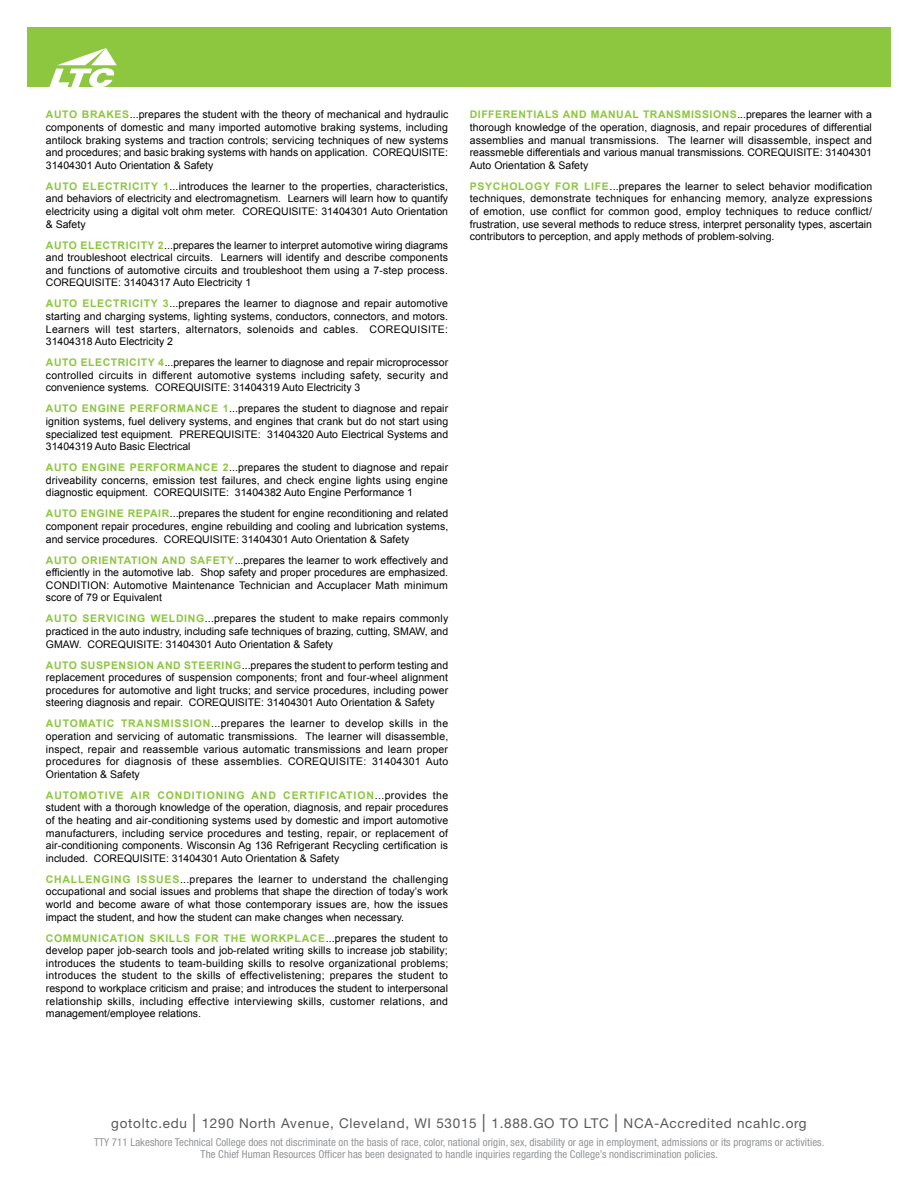
<style>
.page{position:relative;width:918px;height:1188px;background:#fff}
.page>*{position:absolute;margin:0;border:0;box-sizing:border-box;transform-origin:0 0}
.t1{font:13.5px "Helvetica Neue";letter-spacing:.055em;color:#58595b}
.t2{font:condensed 10.8px/12px "Helvetica Neue";letter-spacing:.005em;color:#939598;text-align:center}
.t3{font:10.5px/12.6px "Arial";color:#000;text-align:justify}
.t4{font:700 10.5px "Arial";letter-spacing:.06em;color:#8dc63f}
.t5{font:700 10.5px "Arial";letter-spacing:.085em;color:#8dc63f}
.s1{font-weight:700;color:#8dc63f}
.s2{font-size:18px}
</style>
<div class="page">
<div style="left:27px;top:27px;width:864px;height:60px;background:#8dc63f"></div>
<svg style="left:49px;top:48px;width:68px;height:39px"></svg>
<p class="t4" style="left:46px;top:108px;width:17px">AUTO</p>
<p class="t3" style="left:46px;top:108px;width:404px;text-indent:36px"><span class="s1">BRAKES</span> ...prepares the student with the theory of mechanical and hydraulic components of domestic and many imported automotive braking systems, including antilock braking systems and traction controls; servicing techniques of new systems and procedures; and basic braking systems with hands on application. COREQUISITE:<br>31404301 Auto Orientation &amp; Safety</p>
<p class="t4" style="left:46px;top:179px;width:17px">AUTO</p>
<p class="t4" style="left:83px;top:179px;width:24px">ELECTR</p>
<p class="t3" style="left:46px;top:180px;width:404px;text-indent:83px"><span class="s1">ICITY 1</span>...introduces the learner to the properties, characteristics, and behaviors of electricity and electromagnetism. Learners will learn how to quantify electricity using a digital volt ohm meter. COREQUISITE: 31404301 Auto Orientation &amp; Safety</p>
<p class="t4" style="left:46px;top:238px;width:17px">AUTO</p>
<p class="t4" style="left:81px;top:238px;width:23px">ELECTR</p>
<p class="t3" style="left:46px;top:239px;width:404px;text-indent:80px"><span class="s1">ICITY 2</span>...prepares the learner to interpret automotive wiring diagrams and troubleshoot electrical circuits. Learners will identify and describe components and functions of automotive circuits and troubleshoot them using a 7-step process.<br>COREQUISITE: 31404317 Auto Electricity 1</p>
<p class="t4" style="left:46px;top:297px;width:17px">AUTO</p>
<p class="t4" style="left:83px;top:297px;width:24px">ELECTR</p>
<p class="t3" style="left:46px;top:297px;width:404px;text-indent:83px"><span class="s1">ICITY 3</span>...prepares the learner to diagnose and repair automotive starting and charging systems, lighting systems, conductors, connectors, and motors.<br>Learners will test starters, alternators, solenoids and cables. COREQUISITE:<br>31404318 Auto Electricity 2</p>
<p class="t4" style="left:46px;top:355px;width:17px">AUTO</p>
<p class="t4" style="left:81px;top:355px;width:23px">ELECTR</p>
<p class="t3" style="left:46px;top:356px;width:404px;text-indent:80px"><span class="s1">ICITY 4</span>...prepares the learner to diagnose and repair microprocessor controlled circuits in different automotive systems including safety, security and convenience systems. COREQUISITE: 31404319 Auto Electricity 3</p>
<p class="t4" style="left:46px;top:402px;width:17px">AUTO</p>
<p class="t4" style="left:82px;top:402px;width:88px">ENGINE PERFORMA</p>
<p class="t3" style="left:46px;top:402px;width:404px;text-indent:149px"><span class="s1">NCE 1</span>...prepares the student to diagnose and repair ignition systems, fuel delivery systems, and engines that crank but do not start using specialized test equipment. PREREQUISITE: 31404320 Auto Electrical Systems and 31404319 Auto Basic Electrical</p>
<p class="t4" style="left:46px;top:460px;width:17px">AUTO</p>
<p class="t4" style="left:82px;top:460px;width:88px">ENGINE PERFORMA</p>
<p class="t3" style="left:46px;top:461px;width:404px;text-indent:149px"><span class="s1">NCE 2</span>...prepares the student to diagnose and repair driveability concerns, emission test failures, and check engine lights using engine diagnostic equipment. COREQUISITE: 31404382 Auto Engine Performance 1</p>
<p class="t4" style="left:46px;top:507px;width:17px">AUTO</p>
<p class="t4" style="left:81px;top:507px;width:63px">ENGINE REPA</p>
<p class="t3" style="left:46px;top:507px;width:404px;text-indent:112px"><span class="s1">IR</span> ...prepares the student for engine reconditioning and related component repair procedures, engine rebuilding and cooling and lubrication systems, and service procedures. COREQUISITE: 31404301 Auto Orientation &amp; Safety</p>
<p class="t4" style="left:46px;top:553px;width:17px">AUTO</p>
<p class="t4" style="left:82px;top:553px;width:44px">ORIENTAT</p>
<p class="t3" style="left:46px;top:554px;width:404px;text-indent:92px"><span class="s1">IO N AND SAFETY</span>...prepares the learner to work effectively and efficiently in the automotive lab. Shop safety and proper procedures are emphasized.<br>CONDITION: Automotive Maintenance Technician and Accuplacer Math minimum score of 79 or Equivalent</p>
<p class="t4" style="left:46px;top:612px;width:17px">AUTO</p>
<p class="t3" style="left:46px;top:612px;width:404px;text-indent:37px"><span class="s1">SERVICING WE LDING</span> ...prepares the student to make repairs commonly practiced in the auto industry, including safe techniques of brazing, cutting, SMAW, and GMAW. COREQUISITE: 31404301 Auto Orientation &amp; Safety</p>
<p class="t4" style="left:46px;top:658px;width:17px">AUTO</p>
<p class="t4" style="left:80px;top:658px;width:16px">SUSPE</p>
<p class="t4" style="left:119px;top:658px;width:82px">NSION AND STEER</p>
<p class="t3" style="left:46px;top:659px;width:404px;text-indent:176px"><span class="s1">ING</span> ...prepares the student to perform testing and replacement procedures of suspension components; front and four-wheel alignment procedures for automotive and light trucks; and service procedures, including power steering diagnosis and repair. COREQUISITE: 31404301 Auto Orientation &amp; Safety</p>
<p class="t4" style="left:46px;top:717px;width:18px">AUTOMAT</p>
<p class="t3" style="left:46px;top:717px;width:404px;text-indent:57px"><span class="s1">IC TRANSM ISS IO N</span>...prepares the learner to develop skills in the operation and servicing of automatic transmissions. The learner will disassemble, inspect, repair and reassemble various automatic transmissions and learn proper procedures for diagnosis of these assemblies. COREQUISITE: 31404301 Auto Orientation &amp; Safety</p>
<p class="t4" style="left:46px;top:788px;width:18px">AUTOMOT</p>
<p class="t5" style="left:105px;top:788px;width:196px">IVE AIR CONDITIONING AND CERT</p>
<p class="t4" style="left:315px;top:788px;width:24px">IFICAT</p>
<p class="t3" style="left:46px;top:789px;width:404px;text-indent:308px"><span class="s1">IO N</span>...provides the student with a thorough knowledge of the operation, diagnosis, and repair procedures of the heating and air-conditioning systems used by domestic and import automotive manufacturers, including service procedures and testing, repair, or replacement of air-conditioning components. Wisconsin Ag 136 Refrigerant Recycling certification is included. COREQUISITE: 31404301 Auto Orientation &amp; Safety</p>
<p class="t4" style="left:46px;top:872px;width:99px">CHALLENGING ISSUES</p>
<p class="t3" style="left:46px;top:873px;width:404px;text-indent:134px">...prepares the learner to understand the challenging occupational and social issues and problems that shape the direction of today’s work world and become aware of what those contemporary issues are, how the issues impact the student, and how the student can make changes when necessary.</p>
<p class="t4" style="left:46px;top:931px;width:18px">COMMU</p>
<p class="t4" style="left:90px;top:931px;width:20px">NICAT</p>
<p class="t4" style="left:124px;top:931px;width:87px">ION SKILLS FOR</p>
<p class="t4" style="left:224px;top:931px;width:9px">THE</p>
<p class="t4" style="left:251px;top:931px;width:60px">WORKPLACE</p>
<p class="t3" style="left:46px;top:932px;width:404px;text-indent:280px">...prepares the student to develop paper job-search tools and job-related writing skills to increase job stability; introduces the students to team-building skills to resolve organizational problems; introduces the student to the skills of effectivelistening; prepares the student to respond to workplace criticism and praise; and introduces the student to interpersonal relationship skills, including effective interviewing skills, customer relations, and management/employee relations.</p>
<p class="t3" style="left:470px;top:108px;width:404px;text-indent:49px"><span class="s1">NTIALS AND MANUAL TRANSM ISS IO NS</span>...prepares the learner with a thorough knowledge of the operation, diagnosis, and repair procedures of differential assemblies and manual transmissions. The learner will disassemble, inspect and reassmeble differentials and various manual transmissions. COREQUISITE: 31404301<br>Auto Orientation &amp; Safety</p>
<p class="t4" style="left:470px;top:179px;width:32px">PSYCHO</p>
<p class="t4" style="left:518px;top:179px;width:54px">LOGY FOR</p>
<p class="t4" style="left:470px;top:108px;width:34px">DIFFERE</p>
<p class="t3" style="left:470px;top:180px;width:404px;text-indent:114px"><span class="s1">L IFE</span> ...prepares the learner to select behavior modification techniques, demonstrate techniques for enhancing memory, analyze expressions of emotion, use conflict for common good, employ techniques to reduce conflict/ frustration, use several methods to reduce stress, interpret personality types, ascertain contributors to perception, and apply methods of problem-solving.</p>
<p class="t1" style="left:111px;top:1115px;width:697px">gotoltc.edu <span class="s2">|</span> 1290 North Avenue, Cleveland, WI 53015 <span class="s2">|</span> 1.888.GO TO LTC <span class="s2">|</span> NCA-Accredited ncahlc.org</p>
<p class="t2" style="left:94px;top:1136px;width:732px">TTY 711 Lakeshore Technical College does not discriminate on the basis of race, color, national origin, sex, disability or age in employment, admissions or its programs or activities.<br>The Chief Human Resources Officer has been designated to handle inquiries regarding the College’s nondiscrimination policies.</p>
</div>
